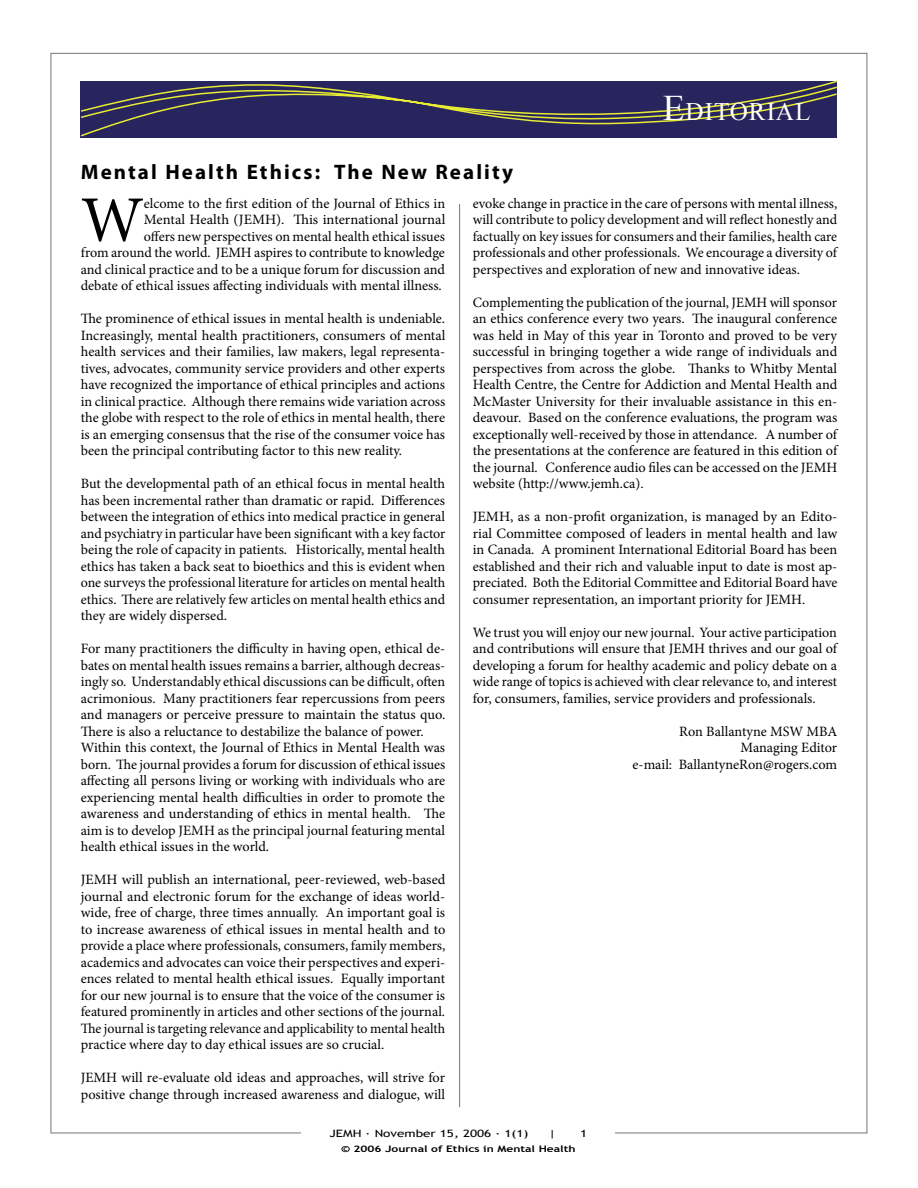
<style>
.page{position:relative;width:918px;height:1188px;background:#fff}
.page>*{position:absolute;margin:0;border:0;box-sizing:border-box;transform-origin:0 0}
.t1{font:64.95px "Minion Pro";color:#000}
.t2{font:25.2px "Times New Roman";letter-spacing:.035em;color:#fff}
.t3{font:700 21px "Myriad Pro";letter-spacing:.1em;color:#000}
.t4{font:14.25px/16.5px "Minion Pro";color:#000;text-align:justify}
.t5{font:10.2px "Trebuchet MS";color:#000;scale:1.33 1}
.t6{font:700 9px "Trebuchet MS";color:#000;scale:1.33 1}
.s1{font-size:36px}
</style>
<div class="page">
<hr style="left:459px;top:204px;width:1px;height:903px;background:#787778">
<svg style="left:80px;top:80px;width:757px;height:58px;background:#39365d"></svg>
<h3 class="t3" style="left:81px;top:159px;width:434px">Mental Health Ethics: The New Reality</h3>
<h2 class="t2" style="left:663px;top:94px;width:149px"><span class="s1">E</span>DITORIAL</h2>
<p class="t4" style="left:81px;top:195px;width:366px;text-align:right">elcome to the first edition of the Journal of Ethics in<br>Mental Health (JEMH). This international journal<br>offers new perspectives on mental health ethical issues<br>from around the world. JEMH aspires to contribute to knowledge and clinical practice and to be a unique forum for discussion and debate of ethical issues affecting individuals with mental illness.</p>
<p class="t4" style="left:81px;top:311px;width:366px">The prominence of ethical issues in mental health is undeniable.<br>Increasingly, mental health practitioners, consumers of mental health services and their families, law makers, legal representa&shy;tives, advocates, community service providers and other experts have recognized the importance of ethical principles and actions in clinical practice. Although there remains wide variation across the globe with respect to the role of ethics in mental health, there is an emerging consensus that the rise of the consumer voice has been the principal contributing factor to this new reality.</p>
<p class="t4" style="left:81px;top:476px;width:366px">But the developmental path of an ethical focus in mental health has been incremental rather than dramatic or rapid. Differences between the integration of ethics into medical practice in general and psychiatry in particular have been significant with a key factor being the role of capacity in patients. Historically, mental health ethics has taken a back seat to bioethics and this is evident when one surveys the professional literature for articles on mental health ethics. There are relatively few articles on mental health ethics and they are widely dispersed.</p>
<p class="t4" style="left:81px;top:641px;width:366px;text-align:left">For many practitioners the difficulty in having open, ethical de&shy;bates on mental health issues remains a barrier, although decreas&shy;ingly so. Understandably ethical discussions can be difficult, often acrimonious. Many practitioners fear repercussions from peers and managers or perceive pressure to maintain the status quo.<br>There is also a reluctance to destabilize the balance of power.<br>Within this context, the Journal of Ethics in Mental Health was born. The journal provides a forum for discussion of ethical issues affecting all persons living or working with individuals who are experiencing mental health difficulties in order to promote the awareness and understanding of ethics in mental health. The aim is to develop JEMH as the principal journal featuring mental health ethical issues in the world.</p>
<p class="t4" style="left:81px;top:872px;width:366px">JEMH will publish an international, peer-reviewed, web-based journal and electronic forum for the exchange of ideas world&shy;wide, free of charge, three times annually. An important goal is to increase awareness of ethical issues in mental health and to provide a place where professionals, consumers, family members, academics and advocates can voice their perspectives and experi&shy;ences related to mental health ethical issues. Equally important for our new journal is to ensure that the voice of the consumer is featured prominently in articles and other sections of the journal.<br>The journal is targeting relevance and applicability to mental health practice where day to day ethical issues are so crucial.</p>
<p class="t4" style="left:81px;top:1070px;width:366px">JEMH will re-evaluate old ideas and approaches, will strive for positive change through increased awareness and dialogue, will</p>
<h1 class="t1" style="left:81px;top:177px;width:65px">W</h1>
<p class="t4" style="left:473px;top:195px;width:366px">evoke change in practice in the care of persons with mental illness, will contribute to policy development and will reflect honestly and factually on key issues for consumers and their families, health care professionals and other professionals. We encourage a diversity of perspectives and exploration of new and innovative ideas.</p>
<p class="t4" style="left:473px;top:294px;width:366px">Complementing the publication of the journal, JEMH will sponsor an ethics conference every two years. The inaugural conference was held in May of this year in Toronto and proved to be very successful in bringing together a wide range of individuals and perspectives from across the globe. Thanks to Whitby Mental Health Centre, the Centre for Addiction and Mental Health and McMaster University for their invaluable assistance in this en&shy;deavour. Based on the conference evaluations, the program was exceptionally well-received by those in attendance. A number of the presentations at the conference are featured in this edition of the journal. Conference audio files can be accessed on the JEMH website (http://www.jemh.ca).</p>
<p class="t4" style="left:473px;top:509px;width:366px">JEMH, as a non-profit organization, is managed by an Edito&shy;rial Committee composed of leaders in mental health and law in Canada. A prominent International Editorial Board has been established and their rich and valuable input to date is most ap&shy;preciated. Both the Editorial Committee and Editorial Board have consumer representation, an important priority for JEMH.</p>
<p class="t4" style="left:473px;top:624px;width:366px">We trust you will enjoy our new journal. Your active participation and contributions will ensure that JEMH thrives and our goal of developing a forum for healthy academic and policy debate on a wide range of topics is achieved with clear relevance to, and interest for, consumers, families, service providers and professionals.</p>
<p class="t4" style="left:633px;top:723px;width:206px;text-align:right">Ron Ballantyne MSW MBA<br>Managing Editor<br>e-mail: BallantyneRon@rogers.com</p>
<p class="t5" style="left:330px;top:1127px;width:151px">JEMH · November 15, 2006 · 1(1)</p>
<p class="t5" style="left:549px;top:1127px;width:7px">|</p>
<p class="t6" style="left:341px;top:1143px;width:178px">© 2006 Journal of Ethics in Mental Health</p>
</div>
